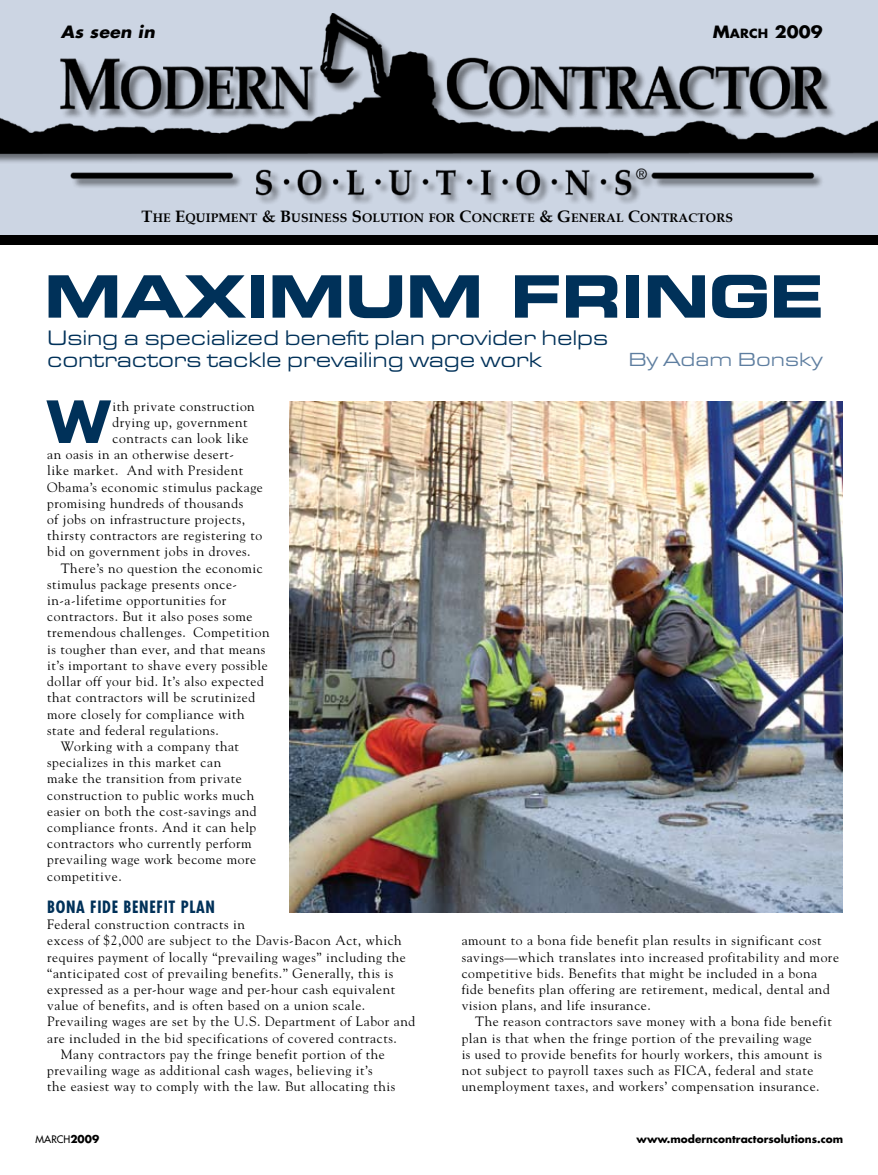
<style>
.page{position:relative;width:878px;height:1175px;background:#fff}
.page>*{position:absolute;margin:0;border:0;box-sizing:border-box;transform-origin:0 0}
.t1{font:58.5px "Eurostile Bold Extended Two";letter-spacing:-.01em;color:#003159}
.t2{font:700 56.4px "Futura";color:#003159}
.t3{font:expanded 21.75px/22.5px "Eurostile";letter-spacing:-.01em;color:#003159}
.t4{font:expanded 19.65px "Eurostile";color:#5e7ea0}
.t5{font:700 condensed 16.5px "Futura";letter-spacing:.04em;color:#003159}
.t6{font:700 16.5px "Futura";color:#000;scale:1.05 1}
.t7{font:italic 700 16.5px "Futura";letter-spacing:.01em;color:#000;scale:1.05 1}
.t8{font:13.5px/16.2px "Goudy";letter-spacing:.04em;color:#000}
.t9{font:700 12.3px "Book Antiqua";letter-spacing:.015em;color:#000}
.t10{font:700 10.5px "Futura";color:#000}
.t11{font:10.2px "Futura";color:#000}
.s1{font-size:12.3px}
.s2{font-size:16.5px}
.s3{font-weight:700;font-size:10.5px}
</style>
<div class="page">
<img style="left:290px;top:401px;width:552px;height:511px">
<div style="left:0;top:0;width:878px;height:239px;background:#ccd5e3"></div>
<div style="left:0;top:235px;width:878px;height:9px;background:#000"></div>
<img style="left:0;top:14px;width:878px;height:190px">
<p class="t7" style="left:61px;top:21px;width:91px">As seen in</p>
<p class="t6" style="left:712px;top:21px;width:106px">M<span class="s1">ARCH</span> 2009</p>
<p class="t9" style="left:141px;top:211px;width:593px"><span class="s2">T</span>HE <span class="s2">E</span>QUIPMENT <span class="s2">&amp; B</span>USINESS <span class="s2">S</span>OLUTION FOR <span class="s2">C</span>ONCRETE <span class="s2">&amp; G</span>ENERAL <span class="s2">C</span>ONTRACTORS</p>
<h1 class="t1" style="left:44px;top:255px;width:781px">MAXIMUM FRINGE</h1>
<h3 class="t4" style="left:628px;top:346px;width:196px">By Adam Bonsky</h3>
<h3 class="t3" style="left:47px;top:328px;width:562px">Using a specialized benefit plan provider helps contractors tackle prevailing wage work</h3>
<h2 class="t2" style="left:47px;top:382px;width:65px">W</h2>
<p class="t8" style="left:113px;top:397px;width:144px">ith private construction</p>
<p class="t8" style="left:113px;top:413px;width:136px">drying up, government</p>
<p class="t8" style="left:113px;top:430px;width:137px">contracts can look like</p>
<p class="t8" style="left:47px;top:446px;width:188px">an oasis in an otherwise desert-</p>
<p class="t8" style="left:47px;top:462px;width:197px">like market. And with President</p>
<p class="t8" style="left:47px;top:478px;width:217px">Obama’s economic stimulus package</p>
<p class="t8" style="left:47px;top:494px;width:197px">promising hundreds of thousands</p>
<p class="t8" style="left:47px;top:511px;width:199px">of jobs on infrastructure projects,</p>
<p class="t8" style="left:47px;top:527px;width:216px">thirsty contractors are registering to</p>
<p class="t8" style="left:47px;top:543px;width:205px">bid on government jobs in droves.</p>
<p class="t8" style="left:61px;top:559px;width:203px">There’s no question the economic</p>
<p class="t8" style="left:47px;top:575px;width:191px">stimulus package presents once-</p>
<p class="t8" style="left:47px;top:592px;width:180px">in-a-lifetime opportunities for</p>
<p class="t8" style="left:47px;top:608px;width:207px">contractors. But it also poses some</p>
<p class="t8" style="left:47px;top:624px;width:224px">tremendous challenges. Competition</p>
<p class="t8" style="left:47px;top:640px;width:219px">is tougher than ever, and that means</p>
<p class="t8" style="left:47px;top:656px;width:222px">it’s important to shave every possible</p>
<p class="t8" style="left:47px;top:673px;width:218px">dollar off your bid. It’s also expected</p>
<p class="t8" style="left:47px;top:689px;width:209px">that contractors will be scrutinized</p>
<p class="t8" style="left:47px;top:705px;width:199px">more closely for compliance with</p>
<p class="t8" style="left:47px;top:721px;width:173px">state and federal regulations.</p>
<p class="t8" style="left:61px;top:737px;width:180px">Working with a company that</p>
<p class="t8" style="left:47px;top:754px;width:175px">specializes in this market can</p>
<p class="t8" style="left:47px;top:770px;width:196px">make the transition from private</p>
<p class="t8" style="left:47px;top:786px;width:209px">construction to public works much</p>
<p class="t8" style="left:47px;top:802px;width:211px">easier on both the cost-savings and</p>
<p class="t8" style="left:47px;top:818px;width:211px">compliance fronts. And it can help</p>
<p class="t8" style="left:47px;top:835px;width:206px">contractors who currently perform</p>
<p class="t8" style="left:47px;top:851px;width:210px">prevailing wage work become more</p>
<p class="t8" style="left:47px;top:867px;width:76px">competitive.</p>
<p class="t5" style="left:47px;top:896px;width:169px">BONA FIDE BENEFIT PLAN</p>
<p class="t8" style="left:47px;top:916px;width:199px">Federal construction contracts in</p>
<p class="t8" style="left:47px;top:932px;width:356px">excess of $2,000 are subject to the Davis-Bacon Act, which</p>
<p class="t8" style="left:47px;top:948px;width:360px">requires payment of locally “prevailing wages” including the</p>
<p class="t8" style="left:47px;top:964px;width:347px">“anticipated cost of prevailing benefits.” Generally, this is</p>
<p class="t8" style="left:47px;top:980px;width:349px">expressed as a per-hour wage and per-hour cash equivalent</p>
<p class="t8" style="left:47px;top:997px;width:319px">value of benefits, and is often based on a union scale.</p>
<p class="t8" style="left:47px;top:1013px;width:369px">Prevailing wages are set by the U.S. Department of Labor and</p>
<p class="t8" style="left:47px;top:1029px;width:351px">are included in the bid specifications of covered contracts.</p>
<p class="t8" style="left:61px;top:1045px;width:326px">Many contractors pay the fringe benefit portion of the</p>
<p class="t8" style="left:47px;top:1061px;width:327px">prevailing wage as additional cash wages, believing it’s</p>
<p class="t8" style="left:47px;top:1078px;width:349px">the easiest way to comply with the law. But allocating this</p>
<p class="t8" style="left:461px;top:932px;width:379px">amount to a bona fide benefit plan results in significant cost savings—which translates into increased profitability and more competitive bids. Benefits that might be included in a bona fide benefits plan offering are retirement, medical, dental and vision plans, and life insurance.</p>
<p class="t8" style="left:461px;top:1013px;width:372px;text-indent:14px">The reason contractors save money with a bona fide benefit plan is that when the fringe portion of the prevailing wage<br>is used to provide benefits for hourly workers, this amount is not subject to payroll taxes such as FICA, federal and state unemployment taxes, and workers’ compensation insurance.</p>
<p class="t11" style="left:36px;top:1132px;width:65px">MARCH<span class="s3">2009</span></p>
<p class="t10" style="left:636px;top:1131px;width:208px">www.moderncontractorsolutions.com</p>
</div>
